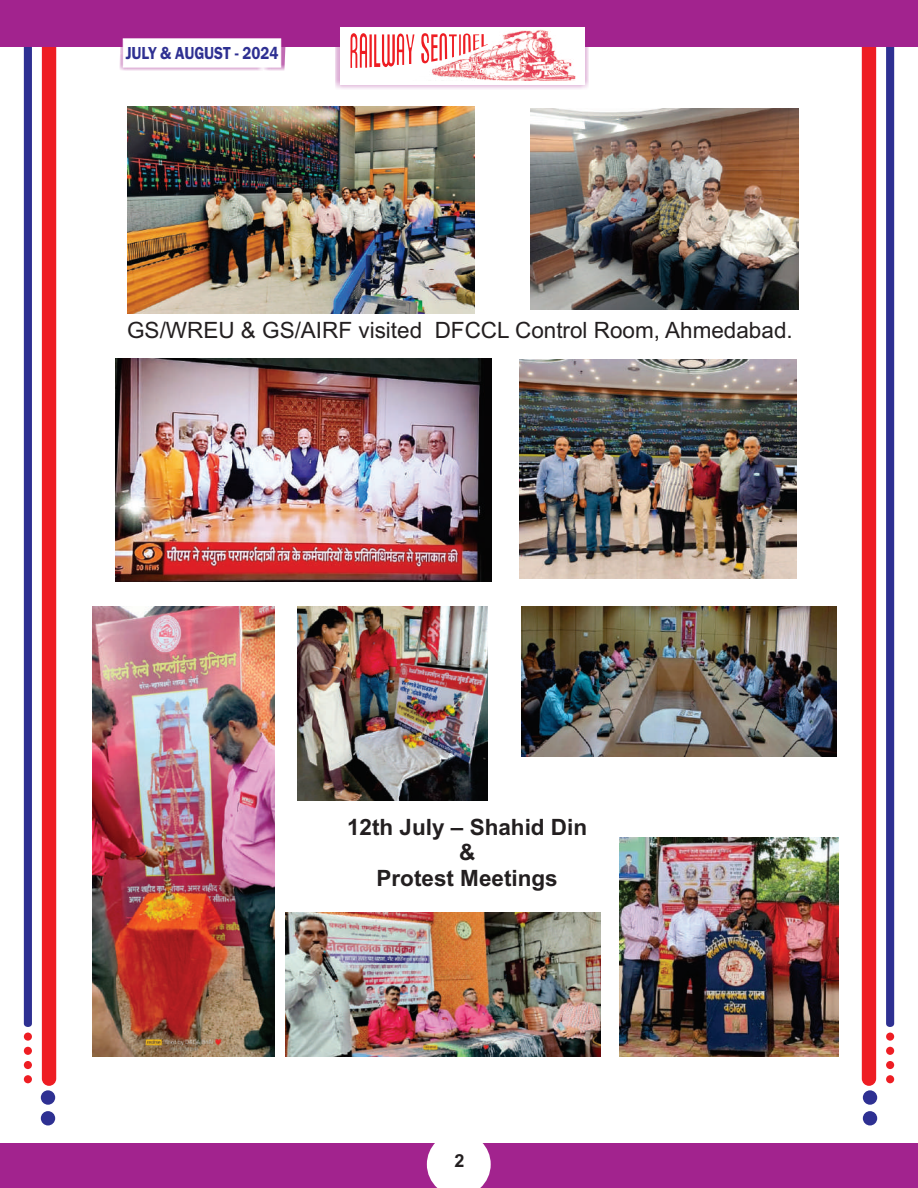
<style>
.page{position:relative;width:918px;height:1188px;background:#fff}
.page>*{position:absolute;margin:0;border:0;box-sizing:border-box;transform-origin:0 0}
.t1{font:22.5px "Arial";color:#231f20}
.t2{font:700 22.5px/25.2px "Arial";color:#231f20;text-align:center}
.t3{font:600 18px "Franklin Gothic";color:#2e3092;scale:.86 1}
.t4{font:700 18px "Arial";color:#231f20}
</style>
<div class="page">
<div style="left:862px;top:47px;width:14px;height:1039px;background:#ee1d23"></div>
<svg style="left:886px;top:47px;width:8px;height:980px"></svg>
<div style="left:886px;top:1033px;width:8px;height:8px;background:#ee1d23;border-radius:50%"></div>
<div style="left:886px;top:1047px;width:8px;height:8px;background:#ee1d23;border-radius:50%"></div>
<div style="left:886px;top:1061px;width:8px;height:8px;background:#ee1d23;border-radius:50%"></div>
<div style="left:863px;top:1090px;width:14px;height:15px;background:#2e3092;border-radius:50%"></div>
<div style="left:863px;top:1111px;width:14px;height:14px;background:#2e3092;border-radius:50%"></div>
<div style="left:886px;top:1075px;width:8px;height:8px;background:#ee1d23;border-radius:50%"></div>
<div style="left:42px;top:47px;width:14px;height:1039px;background:#ee1d23"></div>
<div style="left:24px;top:47px;width:8px;height:980px;background:#2e3092"></div>
<div style="left:24px;top:1033px;width:8px;height:8px;background:#ee1d23;border-radius:50%"></div>
<div style="left:24px;top:1047px;width:8px;height:8px;background:#ee1d23;border-radius:50%"></div>
<div style="left:24px;top:1061px;width:8px;height:8px;background:#ee1d23;border-radius:50%"></div>
<div style="left:41px;top:1090px;width:14px;height:15px;background:#2e3092;border-radius:50%"></div>
<div style="left:41px;top:1111px;width:14px;height:14px;background:#2e3092;border-radius:50%"></div>
<div style="left:24px;top:1075px;width:8px;height:8px;background:#ee1d23;border-radius:50%"></div>
<div style="left:0;top:0;width:918px;height:47px;background:#a2238e"></div>
<svg style="left:335px;top:27px;width:254px;height:62px"></svg>
<div style="left:340px;top:27px;width:244px;height:58px;background:#fff"></div>
<img style="left:414px;top:29px;width:161px;height:52px">
<hr style="left:369px;top:34px;width:3px;height:33px;background:#ee1d23">
<svg style="left:351px;top:33px;width:16px;height:35px"></svg>
<svg style="left:374px;top:34px;width:40px;height:33px"></svg>
<svg style="left:421px;top:33px;width:67px;height:30px"></svg>
<div style="left:0;top:1143px;width:918px;height:45px;background:#a2238e"></div>
<svg style="left:427px;top:1143px;width:64px;height:45px"></svg>
<svg style="left:119px;top:38px;width:167px;height:32px"></svg>
<div style="left:123px;top:39px;width:158px;height:28px;background:#fff"></div>
<img style="left:521px;top:606px;width:315px;height:150px">
<img style="left:297px;top:606px;width:191px;height:195px">
<img style="left:619px;top:838px;width:220px;height:218px">
<img style="left:285px;top:913px;width:315px;height:143px">
<img style="left:93px;top:606px;width:181px;height:450px">
<img style="left:520px;top:359px;width:276px;height:220px">
<img style="left:530px;top:108px;width:268px;height:201px">
<img style="left:128px;top:106px;width:346px;height:207px">
<img style="left:115px;top:358px;width:376px;height:223px">
<p class="t3" style="left:126px;top:46px;width:179px">JULY &amp; AUGUST - 2024</p>
<p class="t1" style="left:127px;top:321px;width:667px">GS/WREU &amp; GS/AIRF visited DFCCL Control Room, Ahmedabad.</p>
<p class="t2" style="left:347px;top:817px;width:242px">12th July – Shahid Din &amp;<br>Protest Meetings</p>
<p class="t4" style="left:454px;top:1154px;width:12px">2</p>
</div>
